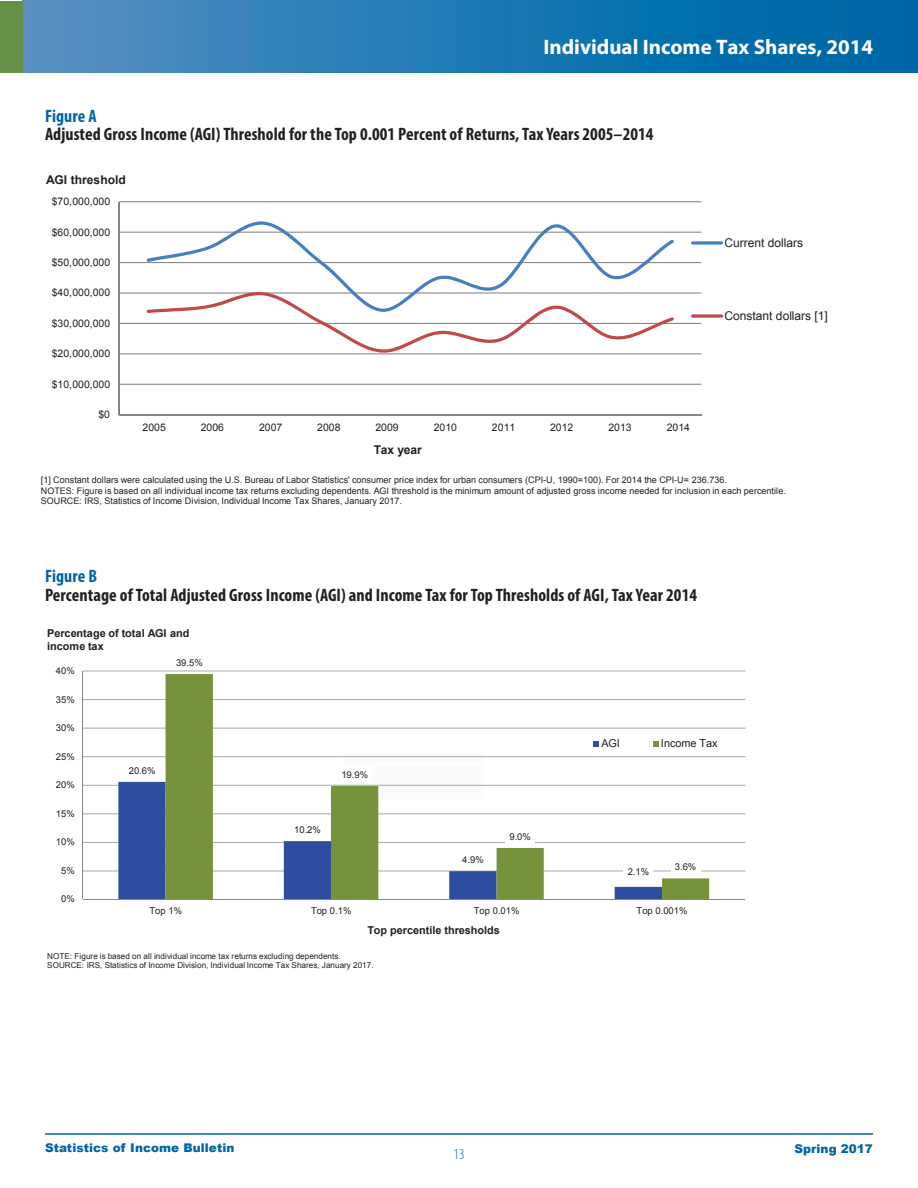
<style>
.page{position:relative;width:918px;height:1188px;background:#fff}
.page>*{position:absolute;margin:0;border:0;box-sizing:border-box;transform-origin:0 0}
.t1{font:700 21px "Myriad Pro";color:#fff}
.t2{font:700 condensed 18px "Myriad Pro";letter-spacing:.005em;color:#231f20}
.t3{font:700 condensed 18px "Myriad Pro";letter-spacing:.005em;color:#0065a4}
.t4{font:300 condensed 15px "Myriad Pro";color:#0065a4}
.t5{font:900 12px "Arial";letter-spacing:.005em;color:#0065a4}
.t6{font:12px "Arial";letter-spacing:-.005em;color:#231f20}
.t7{font:700 12px "Arial";color:#231f20}
.t8{font:700 10.95px/12.5px "Arial";color:#231f20}
.t9{font:10.95px "Arial";color:#231f20}
.t10{font:10.5px "Arial";letter-spacing:-.005em;color:#231f20}
.t11{font:9.45px "Arial";color:#231f20}
.t12{font:9px/10.4px "Arial";letter-spacing:.005em;color:#231f20}
.t13{font:8.1px/9.3px "Arial";color:#231f20}
</style>
<div class="page">
<div style="left:22px;top:1px;width:896px;height:72px;background:linear-gradient(to right,#5490c2,#0064a4)"></div>
<div style="left:0;top:1px;width:22px;height:72px;background:#669046"></div>
<hr style="left:45px;top:1133px;width:828px;height:2px;background:#0065a4">
<hr style="left:119px;top:384px;width:582px;height:1px;background:#868686">
<hr style="left:119px;top:353px;width:582px;height:1px;background:#868686">
<hr style="left:119px;top:323px;width:582px;height:1px;background:#868686">
<hr style="left:119px;top:292px;width:582px;height:2px;background:#868686">
<hr style="left:119px;top:262px;width:582px;height:1px;background:#868686">
<hr style="left:119px;top:232px;width:582px;height:1px;background:#868686">
<hr style="left:119px;top:201px;width:582px;height:1px;background:#868686">
<hr style="left:119px;top:202px;width:1px;height:213px;background:#868686">
<hr style="left:119px;top:414px;width:582px;height:1px;background:#868686">
<svg style="left:147px;top:221px;width:527px;height:71px"></svg>
<svg style="left:147px;top:292px;width:527px;height:63px"></svg>
<svg style="left:691px;top:241px;width:32px;height:4px"></svg>
<svg style="left:691px;top:314px;width:32px;height:4px"></svg>
<div style="left:118px;top:782px;width:48px;height:117px;background:#2e4da1"></div>
<svg style="left:166px;top:674px;width:543px;height:225px"></svg>
<hr style="left:82px;top:671px;width:1px;height:228px;background:#868686">
<hr style="left:83px;top:899px;width:662px;height:1px;background:#868686">
<div style="left:290px;top:822px;width:35px;height:15px;background:#fff"></div>
<div style="left:458px;top:852px;width:30px;height:15px;background:#fff"></div>
<div style="left:623px;top:864px;width:30px;height:15px;background:#fff"></div>
<div style="left:337px;top:767px;width:35px;height:15px;background:#fff"></div>
<div style="left:505px;top:829px;width:30px;height:15px;background:#fff"></div>
<div style="left:671px;top:860px;width:30px;height:14px;background:#fff"></div>
<svg style="left:593px;top:741px;width:6px;height:6px"></svg>
<svg style="left:653px;top:741px;width:6px;height:6px"></svg>
<h1 class="t1" style="left:543px;top:33px;width:331px">Individual Income Tax Shares, 2014</h1>
<h2 class="t3" style="left:45px;top:104px;width:53px">Figure A</h2>
<h2 class="t2" style="left:45px;top:123px;width:610px">Adjusted Gross Income (AGI) Threshold for the Top 0.001 Percent of Returns, Tax Years 2005–2014</h2>
<h3 class="t7" style="left:46px;top:171px;width:81px">AGI threshold</h3>
<p class="t10" style="left:52px;top:195px;width:60px">$70,000,000</p>
<p class="t10" style="left:52px;top:225px;width:60px">$60,000,000</p>
<p class="t10" style="left:52px;top:255px;width:60px">$50,000,000</p>
<p class="t10" style="left:52px;top:286px;width:60px">$40,000,000</p>
<p class="t10" style="left:52px;top:316px;width:60px">$30,000,000</p>
<p class="t10" style="left:52px;top:347px;width:60px">$20,000,000</p>
<p class="t10" style="left:52px;top:377px;width:60px">$10,000,000</p>
<p class="t10" style="left:98px;top:407px;width:13px">$0</p>
<p class="t10" style="left:143px;top:420px;width:25px">2005</p>
<p class="t10" style="left:201px;top:420px;width:25px">2006</p>
<p class="t10" style="left:259px;top:420px;width:25px">2007</p>
<p class="t10" style="left:317px;top:420px;width:25px">2008</p>
<p class="t10" style="left:375px;top:420px;width:25px">2009</p>
<p class="t10" style="left:434px;top:420px;width:25px">2010</p>
<p class="t10" style="left:492px;top:420px;width:25px">2011</p>
<p class="t10" style="left:550px;top:420px;width:25px">2012</p>
<p class="t10" style="left:609px;top:420px;width:25px">2013</p>
<p class="t10" style="left:667px;top:420px;width:25px">2014</p>
<h3 class="t7" style="left:374px;top:441px;width:50px">Tax year</h3>
<h3 class="t6" style="left:725px;top:234px;width:80px">Current dollars</h3>
<h3 class="t6" style="left:725px;top:308px;width:105px">Constant dollars [1]</h3>
<p class="t12" style="left:41px;top:475px;width:747px">[1] Constant dollars were calculated using the U.S. Bureau of Labor Statistics' consumer price index for urban consumers (CPI-U, 1990=100). For 2014 the CPI-U= 236.736.<br>NOTES: Figure is based on all individual income tax returns excluding dependents. AGI threshold is the minimum amount of adjusted gross income needed for inclusion in each percentile.<br>SOURCE: IRS, Statistics of Income Division, Individual Income Tax Shares, January 2017.</p>
<h2 class="t3" style="left:45px;top:565px;width:54px">Figure B</h2>
<h2 class="t2" style="left:45px;top:584px;width:654px">Percentage of Total Adjusted Gross Income (AGI) and Income Tax for Top Thresholds of AGI, Tax Year 2014</h2>
<p class="t8" style="left:47px;top:627px;width:144px">Percentage of total AGI and income tax</p>
<p class="t11" style="left:56px;top:665px;width:20px">40%</p>
<p class="t11" style="left:56px;top:693px;width:20px">35%</p>
<p class="t11" style="left:56px;top:722px;width:20px">30%</p>
<p class="t11" style="left:56px;top:750px;width:20px">25%</p>
<p class="t11" style="left:56px;top:779px;width:20px">20%</p>
<p class="t11" style="left:56px;top:807px;width:20px">15%</p>
<p class="t11" style="left:56px;top:836px;width:20px">10%</p>
<p class="t11" style="left:61px;top:864px;width:15px">5%</p>
<p class="t11" style="left:61px;top:893px;width:15px">0%</p>
<p class="t11" style="left:176px;top:657px;width:28px">39.5%</p>
<p class="t11" style="left:129px;top:764px;width:28px">20.6%</p>
<p class="t11" style="left:294px;top:824px;width:28px">10.2%</p>
<p class="t11" style="left:342px;top:769px;width:28px">19.9%</p>
<p class="t11" style="left:462px;top:854px;width:23px">4.9%</p>
<p class="t11" style="left:510px;top:831px;width:23px">9.0%</p>
<p class="t9" style="left:601px;top:736px;width:20px">AGI</p>
<p class="t9" style="left:661px;top:736px;width:58px">Income Tax</p>
<p class="t11" style="left:628px;top:865px;width:23px">2.1%</p>
<p class="t11" style="left:675px;top:861px;width:23px">3.6%</p>
<p class="t11" style="left:149px;top:904px;width:34px">Top 1%</p>
<p class="t11" style="left:311px;top:904px;width:42px">Top 0.1%</p>
<p class="t11" style="left:474px;top:904px;width:47px">Top 0.01%</p>
<p class="t11" style="left:637px;top:904px;width:53px">Top 0.001%</p>
<p class="t8" style="left:367px;top:924px;width:134px">Top percentile thresholds</p>
<p class="t13" style="left:47px;top:951px;width:328px">NOTE: Figure is based on all individual income tax returns excluding dependents.<br>SOURCE: IRS, Statistics of Income Division, Individual Income Tax Shares, January 2017.</p>
<h3 class="t5" style="left:45px;top:1139px;width:191px">Statistics of Income Bulletin</h3>
<h3 class="t4" style="left:454px;top:1145px;width:12px">13</h3>
<h3 class="t5" style="left:794px;top:1140px;width:80px">Spring 2017</h3>
</div>
